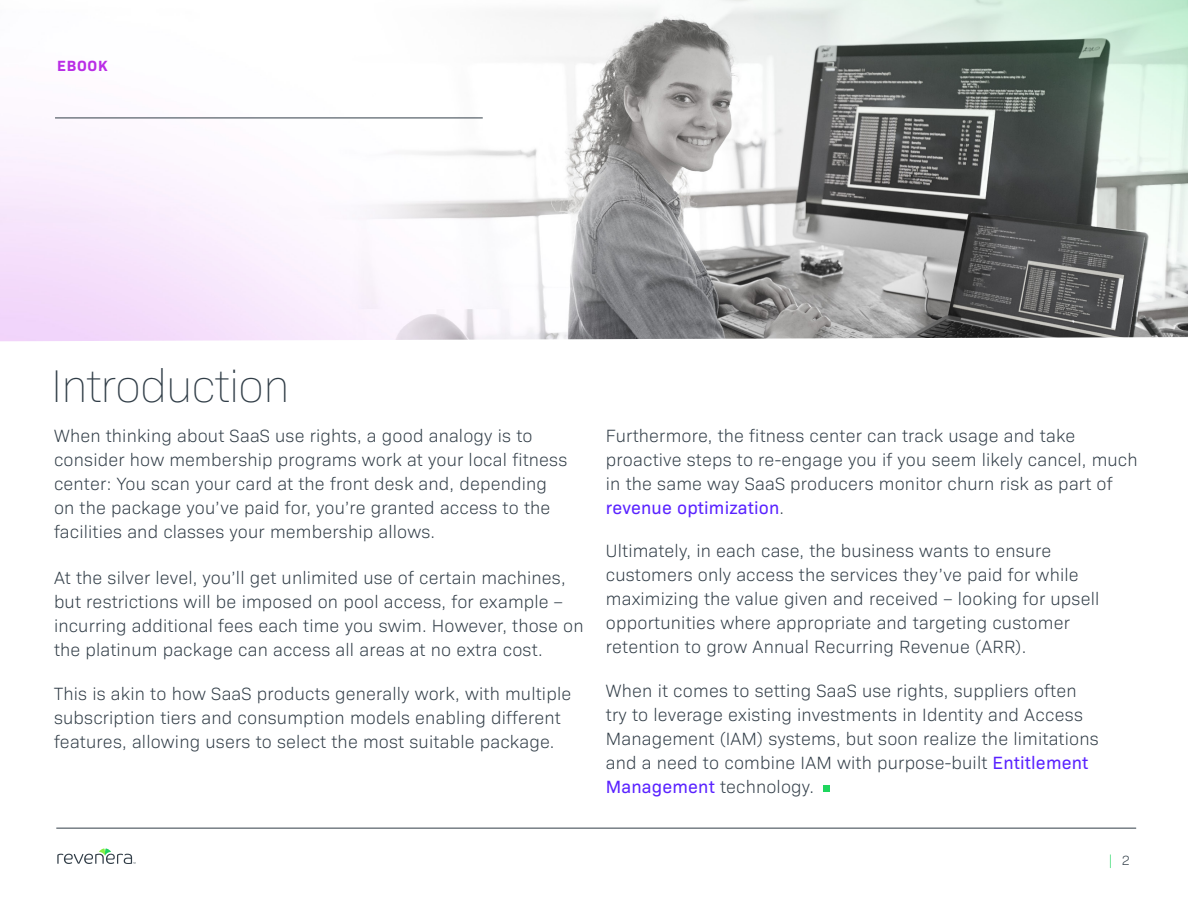
<style>
.page{position:relative;width:1188px;height:918px;background:#fff}
.page>*{position:absolute;margin:0;border:0;box-sizing:border-box;transform-origin:0 0}
.t1{font:200 46.5px "Bio Sans";letter-spacing:-.02em;color:#303d47}
.Icons_names{font:300 18px/24px "Bio Sans";letter-spacing:.01em;color:#323e48}
.Eyebrow_Text{font:700 15px "Bio Sans";letter-spacing:.05em;color:#ba2ee6}
.t2{font:300 13.5px "Bio Sans";color:#1ed65f}
.s1{font-weight:400;color:#5a23ff}
.s2{color:#323e48}
</style>
<div class="page">
<hr style="left:56px;top:828px;width:1080px;height:1px;background:#323e48">
<svg style="left:57px;top:848px;width:79px;height:16px"></svg>
<img style="left:0;top:0;width:1188px;height:341px">
<hr style="left:55px;top:118px;width:428px;height:1px;background:#323e48">
<svg style="left:823px;top:786px;width:6px;height:6px"></svg>
<p class="Eyebrow_Text" style="left:57px;top:54px;width:52px">EBOOK</p>
<p class="t1" style="left:51px;top:353px;width:240px">Introduction</p>
<p class="Icons_names" style="left:54px;top:422px;width:515px">When thinking about SaaS use rights, a good analogy is to consider how membership programs work at your local fitness center: You scan your card at the front desk and, depending on the package you’ve paid for, you’re granted access to the facilities and classes your membership allows.</p>
<p class="Icons_names" style="left:54px;top:565px;width:531px">At the silver level, you’ll get unlimited use of certain machines, but restrictions will be imposed on pool access, for example – incurring additional fees each time you swim. However, those on the platinum package can access all areas at no extra cost.</p>
<p class="Icons_names" style="left:54px;top:680px;width:519px">This is akin to how SaaS products generally work, with multiple subscription tiers and consumption models enabling different features, allowing users to select the most suitable package.</p>
<p class="Icons_names" style="left:606px;top:422px;width:533px">Furthermore, the fitness center can track usage and take proactive steps to re-engage you if you seem likely cancel, much in the same way SaaS producers monitor churn risk as part of <span class="s1">revenue optimization</span>.</p>
<p class="Icons_names" style="left:606px;top:538px;width:495px">Ultimately, in each case, the business wants to ensure customers only access the services they’ve paid for while maximizing the value given and received – looking for upsell opportunities where appropriate and targeting customer retention to grow Annual Recurring Revenue (ARR).</p>
<p class="Icons_names" style="left:606px;top:677px;width:494px">When it comes to setting SaaS use rights, suppliers often try to leverage existing investments in Identity and Access Management (IAM) systems, but soon realize the limitations and a need to combine IAM with purpose-built <span class="s1">Entitlement Management</span> technology.</p>
<p class="t2" style="left:1109px;top:850px;width:23px">| <span class="s2">2</span></p>
</div>
